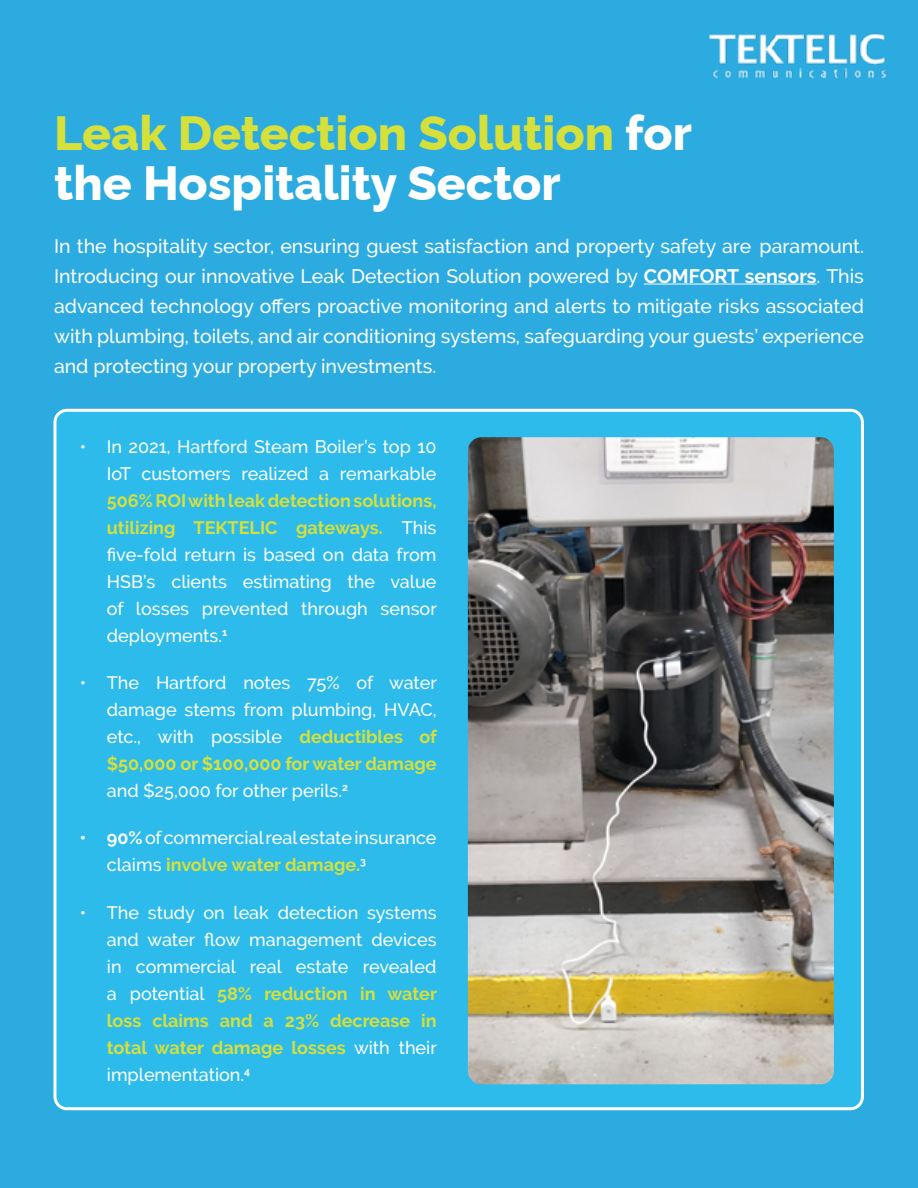
<style>
.page{position:relative;width:918px;height:1188px;background:#2cabe1}
.page>*{position:absolute;margin:0;border:0;box-sizing:border-box;transform-origin:0 0}
.t1{font:800 48px/51px "Raleway";color:#fff}
.t2{font:500 19.5px/30px "Raleway";color:#fff;text-align:justify}
.t3{font:500 18px/27px "Raleway";color:#fff;text-align:justify}
.s1{color:#d6e03b}
.s2{font-weight:700}
.s3{font-weight:700;color:#d6e03b}
</style>
<div class="page">
<hr style="left:644px;top:284px;width:173px;height:1px;background:#fff">
<div style="left:55px;top:410px;width:807px;height:699px;background:#2dbbeb;border-radius:12px"></div>
<div style="left:53px;top:409px;width:811px;height:701px;border:3px solid #fff;border-radius:12px"></div>
<img style="left:709px;top:33px;width:178px;height:46px">
<img style="left:468px;top:437px;width:366px;height:647px">
<h1 class="t1" style="left:54px;top:102px;width:639px"><span class="s1">Leak Detection Solution</span> for the Hospitality Sector</h1>
<p class="t2" style="left:54px;top:231px;width:812px">In the hospitality sector, ensuring guest satisfaction and property safety are paramount.<br>Introducing our innovative Leak Detection Solution powered by <span class="s2">COMFORT sensors</span>. This advanced technology offers proactive monitoring and alerts to mitigate risks associated with plumbing, toilets, and air conditioning systems, safeguarding your guests’ experience and protecting your property investments.</p>
<p class="t3" style="left:80px;top:433px;width:358px;text-align:right">• In 2021, Hartford Steam Boiler’s top 10<br>IoT customers realized a remarkable</p>
<p class="t3" style="left:107px;top:487px;width:332px"><span class="s3">506% ROI with leak detection solutions, utilizing TEKTELIC gateways.</span> This five-fold return is based on data from HSB’s clients estimating the value of losses prevented through sensor deployments.<sup>1</sup></p>
<p class="t3" style="left:107px;top:669px;width:332px;text-indent:-27px">• The Hartford notes 75% of water damage stems from plumbing, HVAC, etc., with possible <span class="s3">deductibles of $50,000 or $100,000 for water damage </span>and $25,000 for other perils.<sup>2</sup></p>
<p class="t3" style="left:107px;top:824px;width:331px;text-indent:-27px"><span class="s2">• 90%</span> of commercial real estate insurance claims <span class="s3">involve water damage.</span><sup>3</sup></p>
<p class="t3" style="left:107px;top:899px;width:332px;text-indent:-27px">• The study on leak detection systems and water flow management devices in commercial real estate revealed a potential <span class="s3">58% reduction in water loss claims and a 23% decrease in total water damage losses</span> with their implementation.<sup>4</sup></p>
</div>
